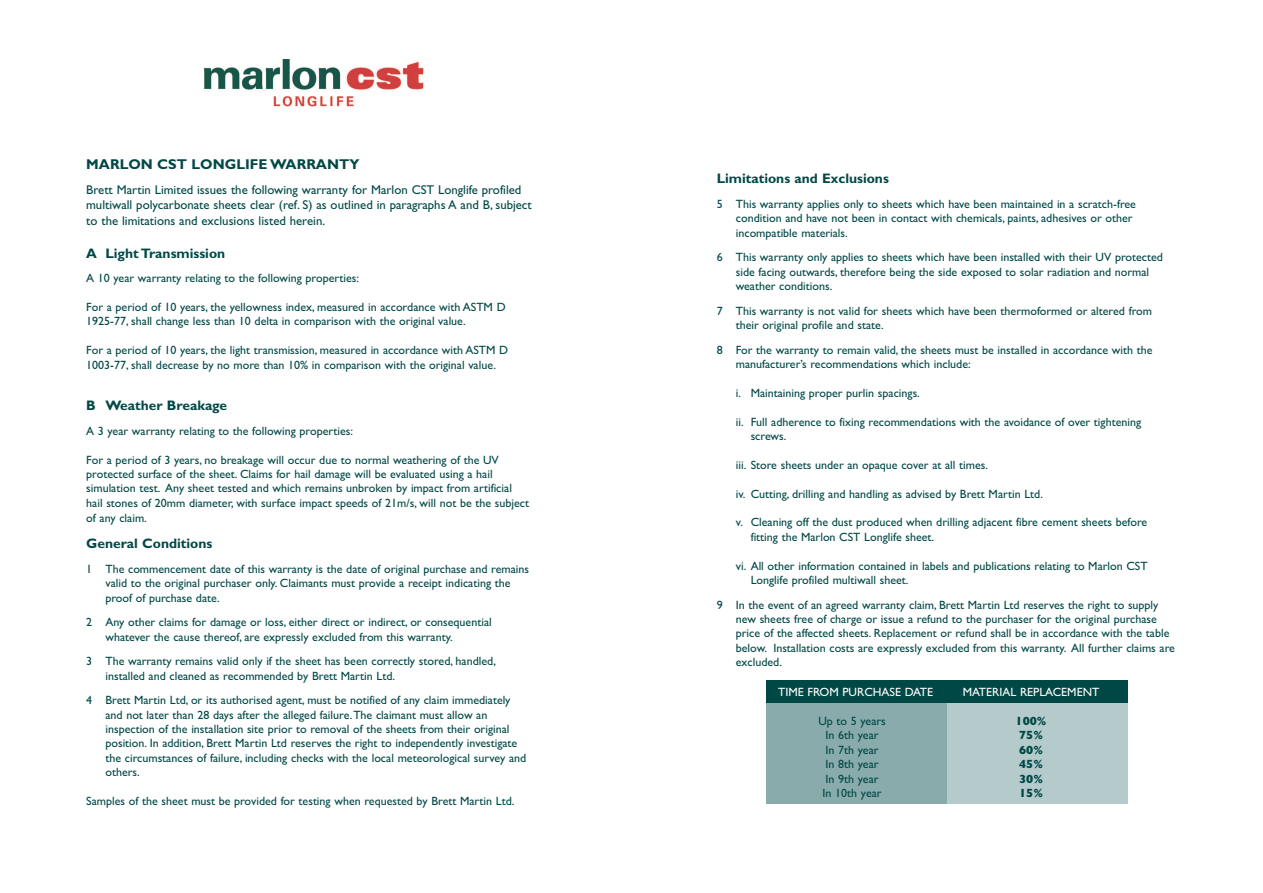
<style>
.page{position:relative;width:1263px;height:893px;background:#fff}
.page>*{position:absolute;margin:0;border:0;box-sizing:border-box;transform-origin:0 0}
.t1{font:700 14.25px "Gill Sans";color:#004846}
.t2{font:700 13.8px "Gill Sans";color:#004846}
.t3{font:12.75px/15.6px "Gill Sans";color:#004846}
.t4{font:12px/14.4px "Gill Sans TT";color:#004846}
.t5{font:12px "Gill Sans TT";color:#fff}
.t6{font:12px "Gill Sans Bold TT";color:#004846}
</style>
<div class="page">
<img style="left:203px;top:60px;width:221px;height:47px">
<div style="left:766px;top:680px;width:362px;height:23px;background:#004846"></div>
<div style="left:766px;top:703px;width:181px;height:100px;background:#89abab"></div>
<div style="left:947px;top:703px;width:181px;height:100px;background:#b4cacb"></div>
<p class="t1" style="left:86px;top:158px;width:275px">MARLON CST LONGLIFE WARRANTY</p>
<p class="t3" style="left:86px;top:183px;width:447px">Brett Martin Limited issues the following warranty for Marlon CST Longlife profiled multiwall polycarbonate sheets clear (ref. S) as outlined in paragraphs A and B, subject to the limitations and exclusions listed herein.</p>
<p class="t2" style="left:86px;top:248px;width:140px">A Light Transmission</p>
<p class="t4" style="left:86px;top:271px;width:274px">A 10 year warranty relating to the following properties:</p>
<p class="t4" style="left:86px;top:300px;width:421px">For a period of 10 years, the yellowness index, measured in accordance with ASTM D<br>1925-77, shall change less than 10 delta in comparison with the original value.</p>
<p class="t4" style="left:86px;top:343px;width:423px">For a period of 10 years, the light transmission, measured in accordance with ASTM D<br>1003-77, shall decrease by no more than 10% in comparison with the original value.</p>
<p class="t2" style="left:86px;top:400px;width:142px">B Weather Breakage</p>
<p class="t4" style="left:86px;top:423px;width:268px">A 3 year warranty relating to the following properties:</p>
<p class="t4" style="left:86px;top:452px;width:444px">For a period of 3 years, no breakage will occur due to normal weathering of the UV protected surface of the sheet. Claims for hail damage will be evaluated using a hail simulation test. Any sheet tested and which remains unbroken by impact from artificial hail stones of 20mm diameter, with surface impact speeds of 21m/s, will not be the subject of any claim.</p>
<p class="t2" style="left:86px;top:538px;width:128px">General Conditions</p>
<p class="t4" style="left:105px;top:562px;width:425px;text-indent:-19px">1 The commencement date of this warranty is the date of original purchase and remains valid to the original purchaser only. Claimants must provide a receipt indicating the proof of purchase date.</p>
<p class="t4" style="left:105px;top:615px;width:388px;text-indent:-19px">2 Any other claims for damage or loss, either direct or indirect, or consequential whatever the cause thereof, are expressly excluded from this warranty.</p>
<p class="t4" style="left:105px;top:654px;width:392px;text-indent:-19px">3 The warranty remains valid only if the sheet has been correctly stored, handled, installed and cleaned as recommended by Brett Martin Ltd.</p>
<p class="t4" style="left:105px;top:693px;width:422px;text-indent:-19px">4 Brett Martin Ltd, or its authorised agent, must be notified of any claim immediately and not later than 28 days after the alleged failure.The claimant must allow an inspection of the installation site prior to removal of the sheets from their original position. In addition, Brett Martin Ltd reserves the right to independently investigate the circumstances of failure, including checks with the local meteorological survey and others.</p>
<p class="t4" style="left:86px;top:794px;width:430px">Samples of the sheet must be provided for testing when requested by Brett Martin Ltd.</p>
<p class="t2" style="left:717px;top:173px;width:174px">Limitations and Exclusions</p>
<p class="t4" style="left:736px;top:197px;width:402px;text-indent:-19px">5 This warranty applies only to sheets which have been maintained in a scratch-free condition and have not been in contact with chemicals, paints, adhesives or other incompatible materials.</p>
<p class="t4" style="left:736px;top:250px;width:429px;text-indent:-19px">6 This warranty only applies to sheets which have been installed with their UV protected side facing outwards, therefore being the side exposed to solar radiation and normal weather conditions.</p>
<p class="t4" style="left:736px;top:303px;width:418px;text-indent:-19px">7 This warranty is not valid for sheets which have been thermoformed or altered from their original profile and state.</p>
<p class="t4" style="left:736px;top:342px;width:418px;text-indent:-19px">8 For the warranty to remain valid, the sheets must be installed in accordance with the manufacturer’s recommendations which include:</p>
<p class="t4" style="left:736px;top:385px;width:186px">i. Maintaining proper purlin spacings.</p>
<p class="t4" style="left:751px;top:414px;width:392px;text-indent:-15px">ii. Full adherence to fixing recommendations with the avoidance of over tightening screws.</p>
<p class="t4" style="left:736px;top:457px;width:254px">iii. Store sheets under an opaque cover at all times.</p>
<p class="t4" style="left:736px;top:486px;width:309px">iv. Cutting, drilling and handling as advised by Brett Martin Ltd.</p>
<p class="t4" style="left:751px;top:515px;width:398px;text-indent:-15px">v. Cleaning off the dust produced when drilling adjacent fibre cement sheets before fitting the Marlon CST Longlife sheet.</p>
<p class="t4" style="left:751px;top:558px;width:399px;text-indent:-15px">vi. All other information contained in labels and publications relating to Marlon CST<br>Longlife profiled multiwall sheet.</p>
<p class="t4" style="left:736px;top:597px;width:441px;text-indent:-19px">9 In the event of an agreed warranty claim, Brett Martin Ltd reserves the right to supply new sheets free of charge or issue a refund to the purchaser for the original purchase price of the affected sheets. Replacement or refund shall be in accordance with the table below. Installation costs are expressly excluded from this warranty. All further claims are excluded.</p>
<p class="t5" style="left:778px;top:685px;width:157px">TIME FROM PURCHASE DATE</p>
<p class="t5" style="left:963px;top:685px;width:138px">MATERIAL REPLACEMENT</p>
<p class="t4" style="left:818px;top:713px;width:69px">Up to 5 years</p>
<p class="t6" style="left:1015px;top:714px;width:33px">100%</p>
<p class="t4" style="left:826px;top:728px;width:54px">In 6th year</p>
<p class="t6" style="left:1019px;top:728px;width:25px">75%</p>
<p class="t4" style="left:826px;top:742px;width:54px">In 7th year</p>
<p class="t6" style="left:1019px;top:742px;width:25px">60%</p>
<p class="t4" style="left:826px;top:757px;width:54px">In 8th year</p>
<p class="t6" style="left:1019px;top:757px;width:25px">45%</p>
<p class="t4" style="left:826px;top:771px;width:54px">In 9th year</p>
<p class="t6" style="left:1019px;top:771px;width:25px">30%</p>
<p class="t4" style="left:823px;top:786px;width:60px">In 10th year</p>
<p class="t6" style="left:1019px;top:786px;width:25px">15%</p>
</div>
